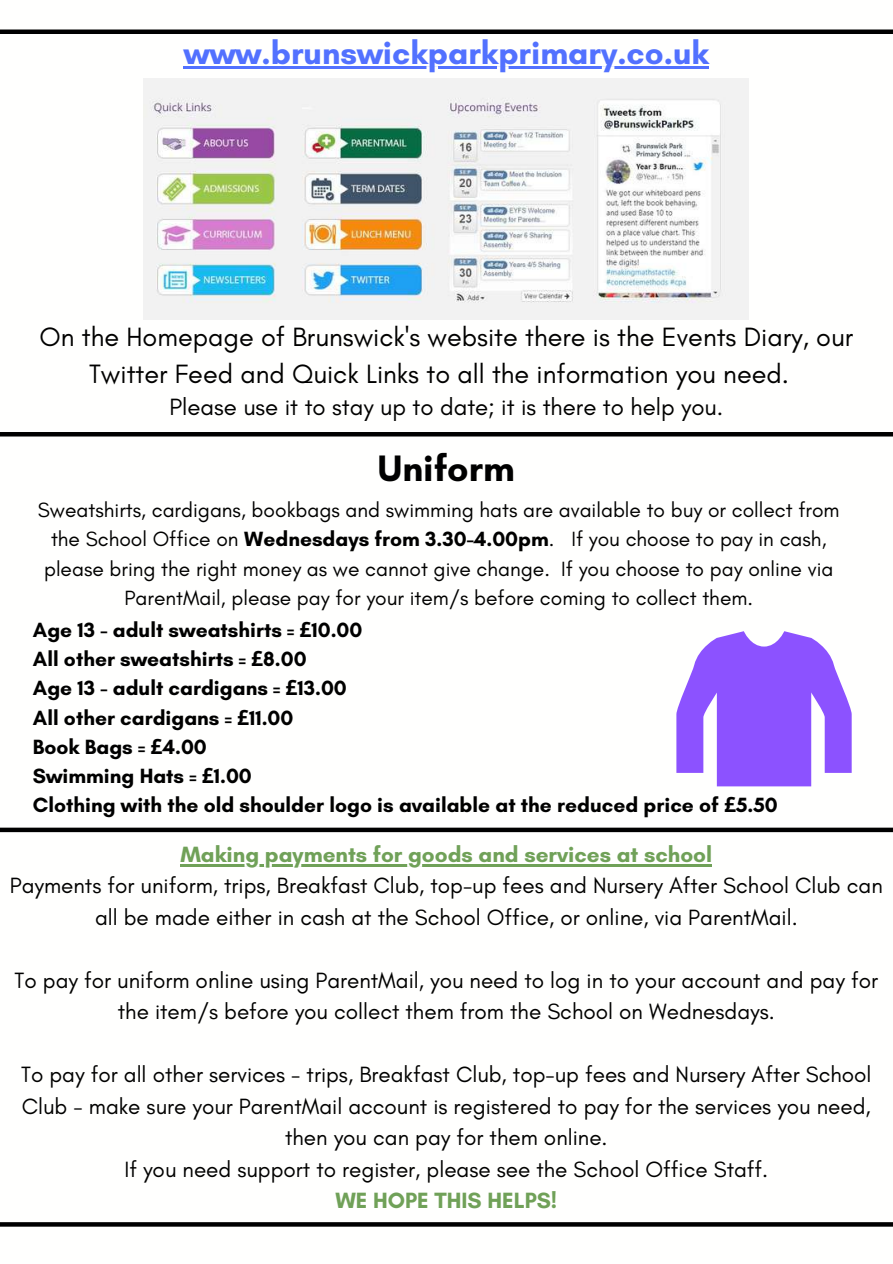
<style>
.page{position:relative;width:893px;height:1264px;background:#fff}
.page>*{position:absolute;margin:0;border:0;box-sizing:border-box;transform-origin:0 0}
.t1{font:700 37.5px "Glacial Indifference";color:#000}
.t2{font:700 33px "Glacial Indifference";color:#5271ff}
.t3{font:27px/37px "Glacial Indifference";color:#000;text-align:center}
.t4{font:24px "Glacial Indifference";color:#000}
.t5{font:22.5px/31.5px "Glacial Indifference";color:#000;text-align:center}
.t6{font:700 22.5px "Glacial Indifference";color:#70a158}
.t7{font:21px/29.2px "Glacial Indifference";color:#000;text-align:center}
.t8{font:700 21px/29.2px "Glacial Indifference";color:#000}
.s1{font-weight:700}
.s2{font-family:"Noto Sans"}
</style>
<div class="page">
<img style="left:144px;top:78px;width:604px;height:242px">
<hr style="left:184px;top:67px;width:524px;height:2px;background:#5271ff">
<hr style="left:0;top:432px;width:892px;height:4px;background:#000">
<div style="left:0;top:827px;width:892px;height:5px;background:#000"></div>
<div style="left:0;top:29px;width:892px;height:5px;background:#000"></div>
<svg style="left:676px;top:631px;width:175px;height:155px"></svg>
<svg style="left:0;top:1222px;width:892px;height:4px;fill:#000"></svg>
<hr style="left:180px;top:864px;width:532px;height:2px;background:#70a158">
<h2 class="t2" style="left:184px;top:33px;width:526px">www.brunswickparkprimary.co.uk</h2>
<p class="t3" style="left:39px;top:318px;width:815px">On the Homepage of Brunswick's website there is the Events Diary, our<br>Twitter Feed and Quick Links to all the information you need.</p>
<p class="t4" style="left:169px;top:392px;width:555px">Please use it to stay up to date; it is there to help you.</p>
<h1 class="t1" style="left:378px;top:445px;width:138px">Uniform</h1>
<p class="t7" style="left:38px;top:495px;width:803px">Sweatshirts, cardigans, bookbags and swimming hats are available to buy or collect from the School Office on <span class="s1">Wednesdays from 3.30-4.00pm</span>. If you choose to pay in cash, please bring the right money as we cannot give change. If you choose to pay online via ParentMail, please pay for your item/s before coming to collect them.</p>
<p class="t8" style="left:33px;top:615px;width:746px">Age 13 - adult sweatshirts = <span class="s2">£</span>10.00<br>All other sweatshirts = <span class="s2">£</span>8.00<br>Age 13 - adult cardigans = <span class="s2">£</span>13.00<br>All other cardigans = <span class="s2">£</span>11.00<br>Book Bags = <span class="s2">£</span>4.00<br>Swimming Hats = <span class="s2">£</span>1.00<br>Clothing with the old shoulder logo is available at the reduced price of <span class="s2">£</span>5.50</p>
<p class="t6" style="left:180px;top:840px;width:533px">Making payments for goods and services at school</p>
<p class="t5" style="left:10px;top:869px;width:874px">Payments for uniform, trips, Breakfast Club, top-up fees and Nursery After School Club can all be made either in cash at the School Office, or online, via ParentMail.</p>
<p class="t5" style="left:15px;top:964px;width:865px">To pay for uniform online using ParentMail, you need to log in to your account and pay for the item/s before you collect them from the School on Wednesdays.</p>
<p class="t5" style="left:21px;top:1058px;width:851px">To pay for all other services - trips, Breakfast Club, top-up fees and Nursery After School Club - make sure your ParentMail account is registered to pay for the services you need, then you can pay for them online.<br>If you need support to register, please see the School Office Staff.</p>
<p class="t6" style="left:335px;top:1186px;width:223px">WE HOPE THIS HELPS!</p>
</div>
